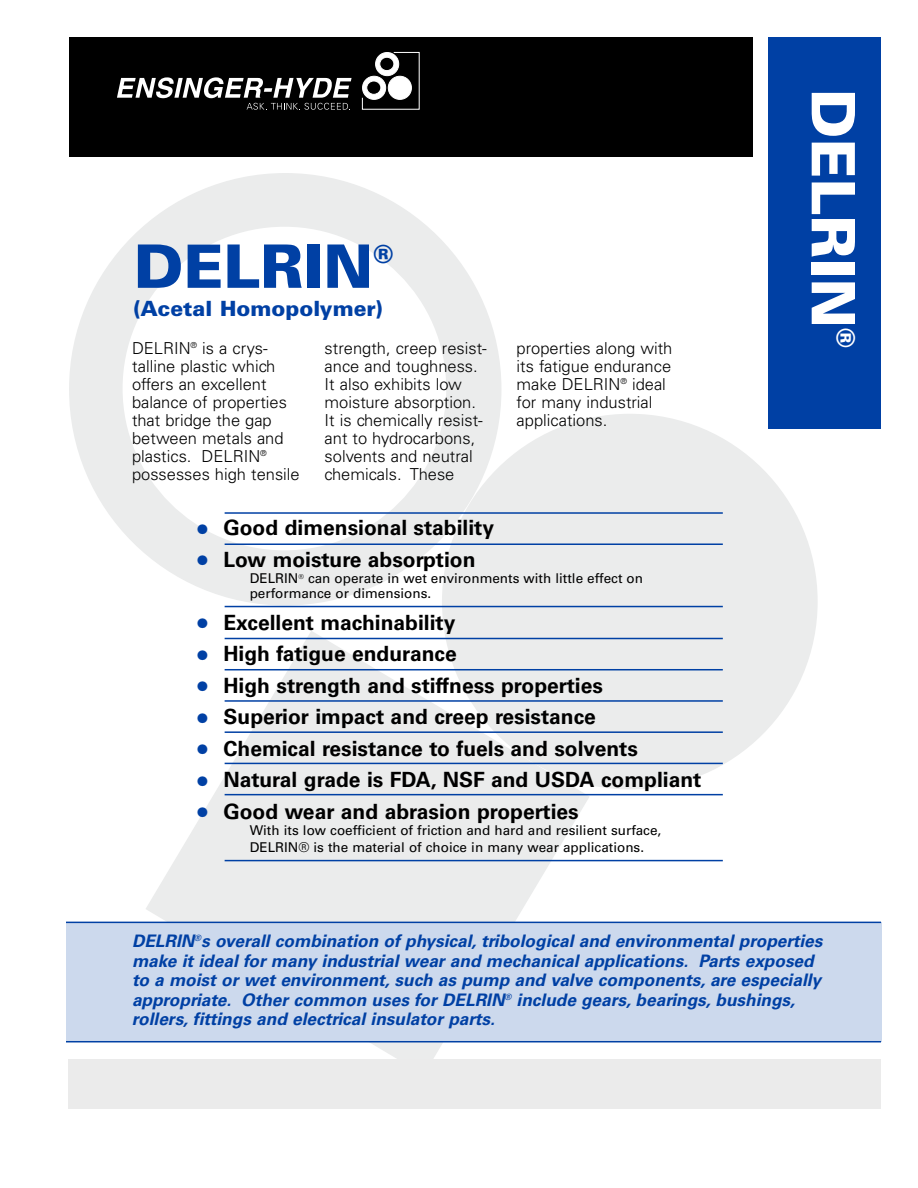
<style>
.page{position:relative;width:918px;height:1188px;background:#fff}
.page>*{position:absolute;margin:0;border:0;box-sizing:border-box;transform-origin:0 0}
.t1{font:900 60px "Univers";color:#fff}
.t2{font:900 60px "Univers";color:#0040a4}
.t3{font:900 24.75px "Univers";color:#fff}
.t4{font:900 24.75px "Univers";color:#0040a4}
.t5{font:700 21px "Univers";color:#000}
.t6{font:900 21px "Univers";color:#0040a4}
.t7{font:italic 700 17.25px/19.5px "Univers";color:#0040a4}
.t8{font:300 16.5px/18px "Univers";color:#000}
.t9{font:13.5px/15px "Univers";color:#000}
.s1{font-size:27px;color:#0040a4}
</style>
<div class="page">
<svg style="left:69px;top:173px;width:432px;height:432px;fill:#ebecec"></svg>
<div style="left:123px;top:227px;width:323px;height:323px;background:#fff;border-radius:50%"></div>
<svg style="left:442px;top:414px;width:376px;height:375px;fill:#ebecec"></svg>
<svg style="left:801px;top:429px;width:17px;height:36px"></svg>
<svg style="left:145px;top:631px;width:445px;height:428px;fill:#ebecec"></svg>
<div style="left:768px;top:38px;width:112px;height:391px;background:#0040a4"></div>
<div style="left:69px;top:38px;width:684px;height:120px;background:#000"></div>
<svg style="left:117px;top:77px;width:235px;height:33px"></svg>
<svg style="left:362px;top:52px;width:58px;height:58px"></svg>
<div style="left:66px;top:922px;width:815px;height:120px;background:#ccd9ed"></div>
<div style="left:68px;top:1059px;width:812px;height:49px;background:#ebebeb"></div>
<hr style="left:225px;top:543px;width:498px;height:2px;background:#0040a4">
<hr style="left:225px;top:512px;width:498px;height:2px;background:#0040a4">
<hr style="left:225px;top:606px;width:498px;height:1px;background:#0040a4">
<hr style="left:225px;top:638px;width:498px;height:1px;background:#0040a4">
<hr style="left:225px;top:669px;width:498px;height:1px;background:#0040a4">
<hr style="left:225px;top:700px;width:498px;height:2px;background:#0040a4">
<hr style="left:225px;top:731px;width:498px;height:2px;background:#0040a4">
<hr style="left:225px;top:763px;width:498px;height:1px;background:#0040a4">
<hr style="left:225px;top:794px;width:498px;height:1px;background:#0040a4">
<hr style="left:225px;top:860px;width:498px;height:1px;background:#0040a4">
<hr style="left:66px;top:922px;width:815px;height:1px;background:#0040a4">
<hr style="left:66px;top:1041px;width:815px;height:1px;background:#0040a4">
<h1 class="t2" style="left:134px;top:244px;width:241px">DELRIN</h1>
<h2 class="t4" style="left:373px;top:245px;width:21px">®</h2>
<p class="t6" style="left:134px;top:301px;width:251px">(Acetal Homopolymer)</p>
<p class="t8" style="left:132px;top:340px;width:169px">DELRIN<sup>®</sup> is a crys&shy;talline plastic which offers an excellent balance of properties that bridge the gap between metals and plastics. DELRIN<sup>® </sup>possesses high tensile</p>
<p class="t8" style="left:325px;top:340px;width:164px">strength, creep resist&shy;ance and toughness.<br>It also exhibits low moisture absorption.<br>It is chemically resist&shy;ant to hydrocarbons, solvents and neutral chemicals. These</p>
<p class="t8" style="left:517px;top:340px;width:157px">properties along with its fatigue endurance make DELRIN<sup>®</sup> ideal for many industrial applications.</p>
<p class="t5" style="left:198px;top:520px;width:298px"><span class="s1">•</span> Good dimensional stability</p>
<p class="t5" style="left:198px;top:552px;width:279px"><span class="s1">•</span> Low moisture absorption</p>
<p class="t9" style="left:250px;top:572px;width:395px">DELRIN<sup>®</sup> can operate in wet environments with little effect on performance or dimensions.</p>
<p class="t5" style="left:198px;top:615px;width:259px"><span class="s1">•</span> Excellent machinability</p>
<p class="t5" style="left:198px;top:646px;width:260px"><span class="s1">•</span> High fatigue endurance</p>
<p class="t5" style="left:198px;top:678px;width:406px"><span class="s1">•</span> High strength and stiffness properties</p>
<p class="t5" style="left:198px;top:709px;width:399px"><span class="s1">•</span> Superior impact and creep resistance</p>
<p class="t5" style="left:198px;top:741px;width:441px"><span class="s1">•</span> Chemical resistance to fuels and solvents</p>
<p class="t5" style="left:198px;top:772px;width:505px"><span class="s1">•</span> Natural grade is FDA, NSF and USDA compliant</p>
<p class="t5" style="left:198px;top:804px;width:382px"><span class="s1">•</span> Good wear and abrasion properties</p>
<p class="t9" style="left:250px;top:824px;width:413px;line-height:16.5px">With its low coefficient of friction and hard and resilient surface,<br>DELRIN® is the material of choice in many wear applications.</p>
<h1 class="t1" style="left:855px;top:89px;width:241px;rotate:90deg">DELRIN</h1>
<h2 class="t3" style="left:855px;top:328px;width:21px;rotate:90deg">®</h2>
<p class="t7" style="left:132px;top:933px;width:692px">DELRIN<sup>®</sup>s overall combination of physical, tribological and environmental properties make it ideal for many industrial wear and mechanical applications. Parts exposed to a moist or wet environment, such as pump and valve components, are especially appropriate. Other common uses for DELRIN<sup>®</sup> include gears, bearings, bushings, rollers, fittings and electrical insulator parts.</p>
</div>
